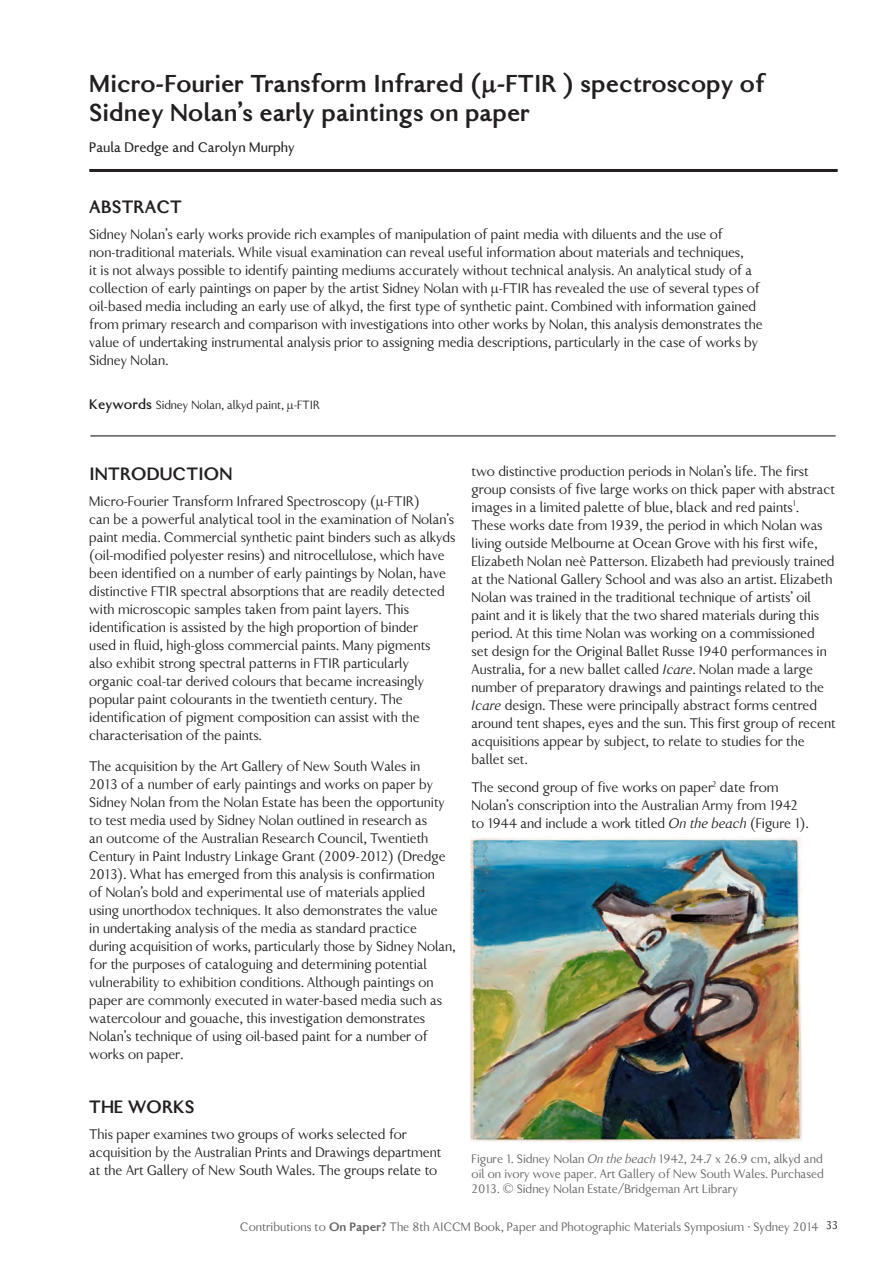
<style>
.page{position:relative;width:893px;height:1263px;background:#fff}
.page>*{position:absolute;margin:0;border:0;box-sizing:border-box;transform-origin:0 0}
.t1{font:700 28.5px/28.5px "Gill New Antique";color:#231f20}
.t2{font:700 20.85px "Gill New Antique";letter-spacing:.005em;color:#231f20}
.t3{font:16.2px/18px "Gill New Antique";letter-spacing:-.005em;color:#231f20}
.t4{font:500 16.2px "Gill New Antique";letter-spacing:-.005em;color:#231f20}
.t5{font:14.25px/15px "Gill New Antique";color:#636366;text-align:justify}
.t6{font:13.8px "Gill New Antique";letter-spacing:-.005em;color:#231f20}
.s1{font-weight:600;font-size:16.2px}
.s2{font-style:italic}
.s3{font-weight:700}
</style>
<div class="page">
<hr style="left:89px;top:169px;width:749px;height:3px;background:#231f20">
<hr style="left:90px;top:435px;width:746px;height:1px;background:#231f20">
<img style="left:470px;top:837px;width:332px;height:305px">
<h1 class="t1" style="left:89px;top:70px;width:677px">Micro-Fourier Transform Infrared (µ-FTIR ) spectroscopy of<br>Sidney Nolan’s early paintings on paper</h1>
<p class="t4" style="left:89px;top:138px;width:207px">Paula Dredge and Carolyn Murphy</p>
<p class="t2" style="left:89px;top:195px;width:94px">ABSTRACT</p>
<p class="t3" style="left:89px;top:226px;width:675px">Sidney Nolan’s early works provide rich examples of manipulation of paint media with diluents and the use of non-traditional materials. While visual examination can reveal useful information about materials and techniques,<br>it is not always possible to identify painting mediums accurately without technical analysis. An analytical study of a collection of early paintings on paper by the artist Sidney Nolan with µ-FTIR has revealed the use of several types of oil-based media including an early use of alkyd, the first type of synthetic paint. Combined with information gained from primary research and comparison with investigations into other works by Nolan, this analysis demonstrates the value of undertaking instrumental analysis prior to assigning media descriptions, particularly in the case of works by Sidney Nolan.</p>
<p class="t6" style="left:89px;top:397px;width:232px"><span class="s1">Keywords</span> Sidney Nolan, alkyd paint, µ-FTIR</p>
<p class="t2" style="left:89px;top:462px;width:145px">INTRODUCTION</p>
<p class="t3" style="left:89px;top:492px;width:368px">Micro-Fourier Transform Infrared Spectroscopy (µ-FTIR)<br>can be a powerful analytical tool in the examination of Nolan’s paint media. Commercial synthetic paint binders such as alkyds (oil-modified polyester resins) and nitrocellulose, which have been identified on a number of early paintings by Nolan, have distinctive FTIR spectral absorptions that are readily detected with microscopic samples taken from paint layers. This identification is assisted by the high proportion of binder<br>used in fluid, high-gloss commercial paints. Many pigments also exhibit strong spectral patterns in FTIR particularly organic coal-tar derived colours that became increasingly popular paint colourants in the twentieth century. The identification of pigment composition can assist with the characterisation of the paints.</p>
<p class="t3" style="left:89px;top:757px;width:368px">The acquisition by the Art Gallery of New South Wales in<br>2013 of a number of early paintings and works on paper by Sidney Nolan from the Nolan Estate has been the opportunity to test media used by Sidney Nolan outlined in research as<br>an outcome of the Australian Research Council, Twentieth Century in Paint Industry Linkage Grant (2009-2012) (Dredge 2013). What has emerged from this analysis is confirmation<br>of Nolan’s bold and experimental use of materials applied using unorthodox techniques. It also demonstrates the value<br>in undertaking analysis of the media as standard practice during acquisition of works, particularly those by Sidney Nolan, for the purposes of cataloguing and determining potential vulnerability to exhibition conditions. Although paintings on paper are commonly executed in water-based media such as watercolour and gouache, this investigation demonstrates Nolan’s technique of using oil-based paint for a number of works on paper.</p>
<p class="t2" style="left:89px;top:1095px;width:107px">THE WORKS</p>
<p class="t3" style="left:89px;top:1125px;width:354px">This paper examines two groups of works selected for acquisition by the Australian Prints and Drawings department at the Art Gallery of New South Wales. The groups relate to</p>
<p class="t3" style="left:472px;top:462px;width:366px">two distinctive production periods in Nolan’s life. The first group consists of five large works on thick paper with abstract images in a limited palette of blue, black and red paints<sup>1</sup>.<br>These works date from 1939, the period in which Nolan was living outside Melbourne at Ocean Grove with his first wife, Elizabeth Nolan neè Patterson. Elizabeth had previously trained at the National Gallery School and was also an artist. Elizabeth Nolan was trained in the traditional technique of artists’ oil paint and it is likely that the two shared materials during this period. At this time Nolan was working on a commissioned<br>set design for the Original Ballet Russe 1940 performances in Australia, for a new ballet called <span class="s2">Icare</span>. Nolan made a large number of preparatory drawings and paintings related to the <span class="s2">Icare</span> design. These were principally abstract forms centred around tent shapes, eyes and the sun. This first group of recent acquisitions appear by subject, to relate to studies for the ballet set.</p>
<p class="t3" style="left:472px;top:778px;width:338px">The second group of five works on paper<sup>2</sup> date from<br>Nolan’s conscription into the Australian Army from 1942 to 1944 and include a work titled <span class="s2">On the beach</span> (Figure 1).</p>
<p class="t5" style="left:472px;top:1151px;width:354px">Figure 1. Sidney Nolan <span class="s2">On the beach</span> 1942, 24.7 x 26.9 cm, alkyd and oil on ivory wove paper. Art Gallery of New South Wales. Purchased 2013. © Sidney Nolan Estate/Bridgeman Art Library</p>
<p class="t5" style="left:240px;top:1219px;width:599px">Contributions to <span class="s3">On Paper?</span> The 8th AICCM Book, Paper and Photographic Materials Symposium · Sydney 2014 <sup>33</sup></p>
</div>
